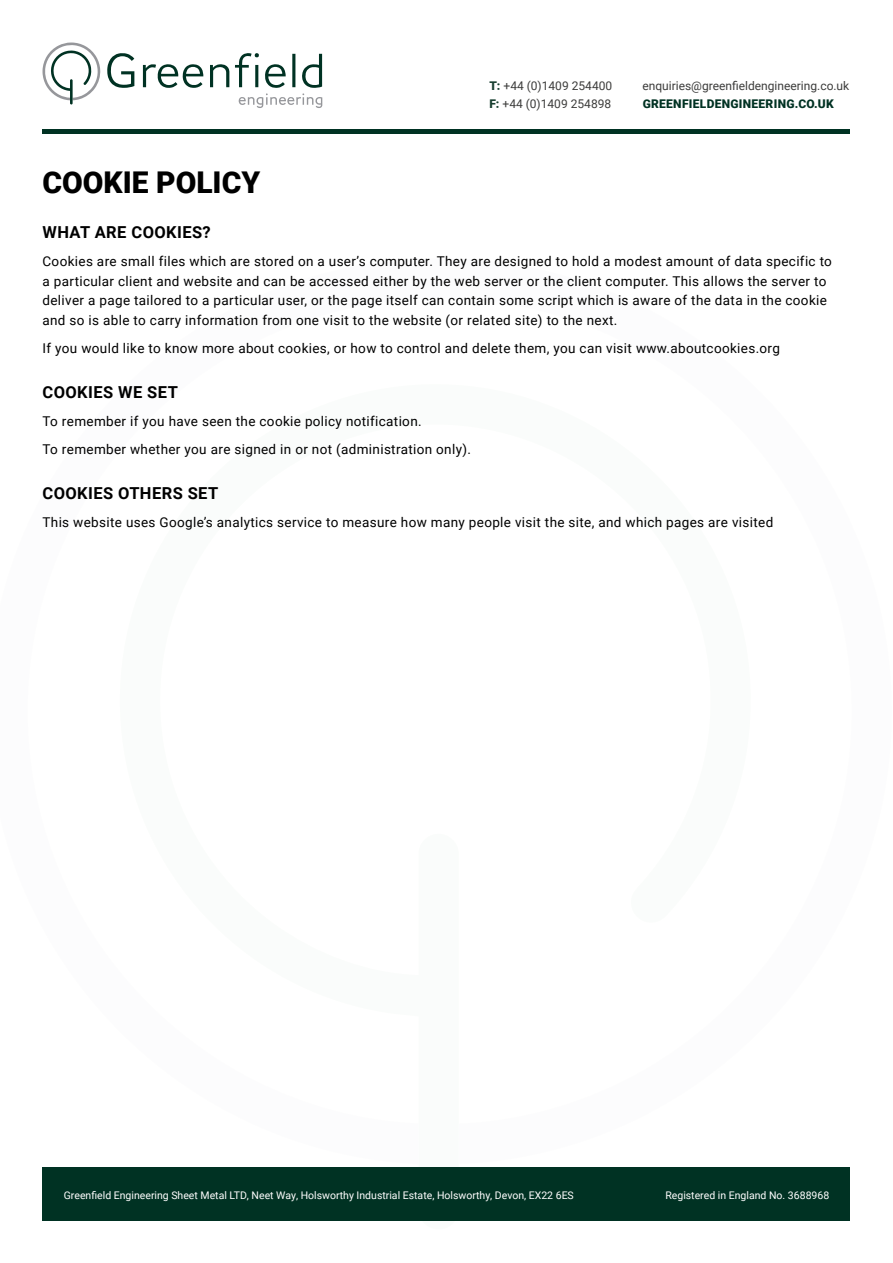
<style>
.page{position:relative;width:893px;height:1263px;background:#fff}
.page>*{position:absolute;margin:0;border:0;box-sizing:border-box;transform-origin:0 0}
.t1{font:900 30px "Roboto";color:#000}
.t2{font:700 16.5px "Roboto";letter-spacing:.025em;color:#000}
.t3{font:13.5px/19.5px "Roboto";letter-spacing:.025em;color:#000}
.t4{font:12px/18px "Roboto";color:#3c3c3b}
.t5{font:900 12px "Roboto";letter-spacing:.025em;color:#003223}
.t6{font:10.5px "Roboto";color:#fff}
.s1{font-weight:900;color:#183f30}
</style>
<div class="page">
<div style="left:43px;top:1167px;width:807px;height:53px;background:#003223"></div>
<svg style="left:43px;top:43px;width:58px;height:62px"></svg>
<svg style="left:107px;top:53px;width:27px;height:35px"></svg>
<svg style="left:210px;top:64px;width:19px;height:23px"></svg>
<svg style="left:143px;top:64px;width:60px;height:24px"></svg>
<svg style="left:235px;top:53px;width:87px;height:55px"></svg>
<div style="left:43px;top:129px;width:807px;height:5px;background:#003223"></div>
<p class="t4" style="left:489px;top:76px;width:124px"><span class="s1">T:</span> +44 (0)1409 254400<br><span class="s1">F:</span> +44 (0)1409 254898</p>
<p class="t4" style="left:642px;top:76px;width:208px">enquiries@greenfieldengineering.co.uk</p>
<p class="t5" style="left:643px;top:95px;width:193px">GREENFIELDENGINEERING.CO.UK</p>
<h1 class="t1" style="left:43px;top:161px;width:219px">COOKIE POLICY</h1>
<p class="t2" style="left:43px;top:221px;width:170px">WHAT ARE COOKIES?</p>
<p class="t3" style="left:43px;top:251px;width:791px">Cookies are small files which are stored on a user’s computer. They are designed to hold a modest amount of data specific to a particular client and website and can be accessed either by the web server or the client computer. This allows the server to deliver a page tailored to a particular user, or the page itself can contain some script which is aware of the data in the cookie and so is able to carry information from one visit to the website (or related site) to the next.</p>
<p class="t3" style="left:43px;top:337px;width:739px">If you would like to know more about cookies, or how to control and delete them, you can visit www.aboutcookies.org</p>
<p class="t2" style="left:43px;top:380px;width:137px">COOKIES WE SET</p>
<p class="t3" style="left:43px;top:406px;width:430px;line-height:28px">To remember if you have seen the cookie policy notification.<br>To remember whether you are signed in or not (administration only).</p>
<p class="t2" style="left:43px;top:481px;width:177px">COOKIES OTHERS SET</p>
<p class="t3" style="left:43px;top:512px;width:732px">This website uses Google’s analytics service to measure how many people visit the site, and which pages are visited</p>
<p class="t6" style="left:64px;top:1188px;width:512px">Greenfield Engineering Sheet Metal LTD, Neet Way, Holsworthy Industrial Estate, Holsworthy, Devon, EX22 6ES</p>
<p class="t6" style="left:665px;top:1188px;width:165px">Registered in England No. 3688968</p>
</div>
